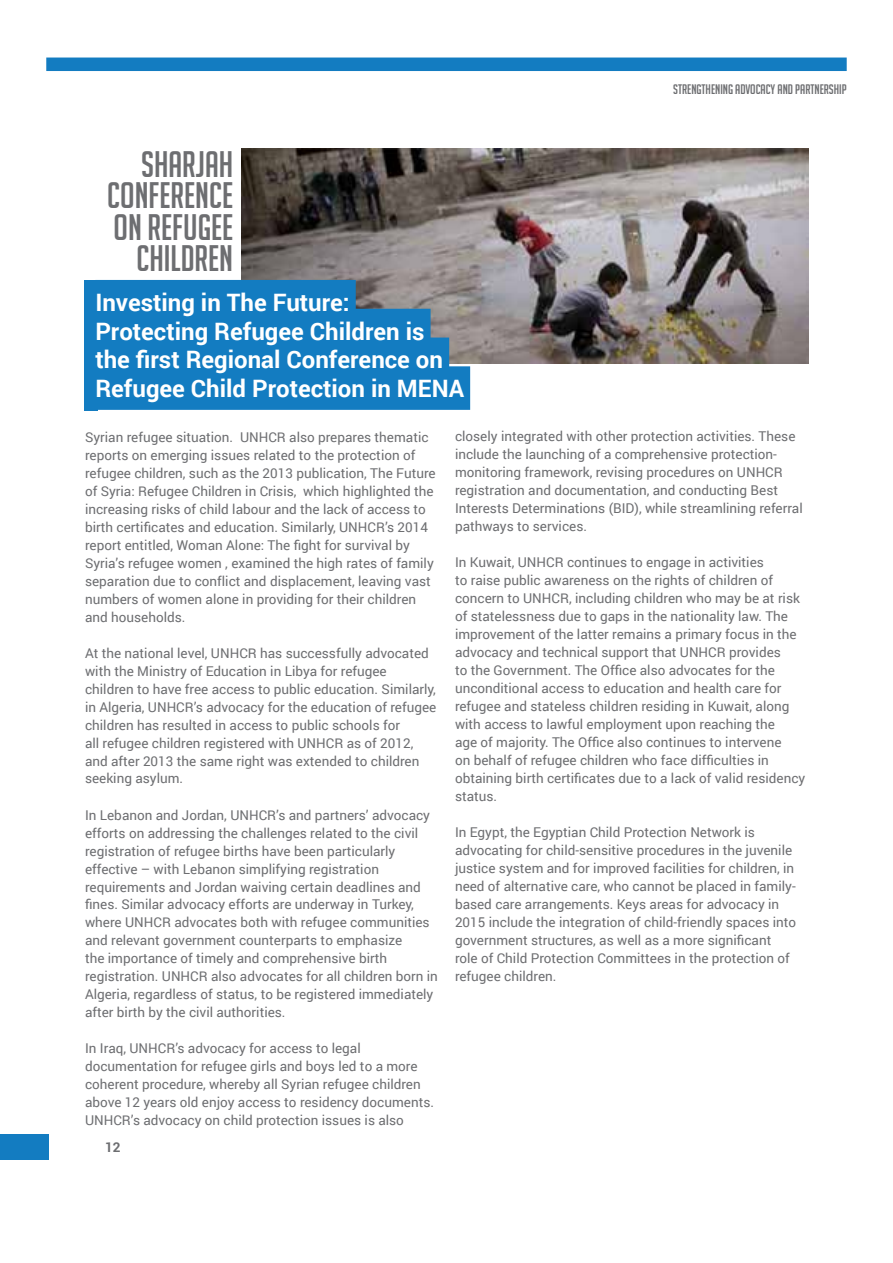
<style>
.page{position:relative;width:893px;height:1263px;background:#fff}
.page>*{position:absolute;margin:0;border:0;box-sizing:border-box;transform-origin:0 0}
.t1{font:36px/31.5px "Big Noodle Titling";color:#6d6e71;text-align:right}
.t2{font:700 24px/28.8px "Roboto";color:#fff}
.t3{font:13.5px/18px "Roboto";color:#6d6e71}
.t4{font:13.5px "Big Noodle Titling";color:#6d6e71}
.t5{font:700 13.5px "Roboto";color:#6d6e71}
</style>
<div class="page">
<div style="left:46px;top:58px;width:801px;height:13px;background:#137cc1"></div>
<img style="left:242px;top:149px;width:567px;height:214px">
<div style="left:84px;top:280px;width:14px;height:130px;background:#137cc1"></div>
<div style="left:95px;top:280px;width:261px;height:43px;background:#137cc1"></div>
<div style="left:95px;top:309px;width:336px;height:43px;background:#137cc1"></div>
<div style="left:95px;top:338px;width:354px;height:43px;background:#137cc1"></div>
<div style="left:95px;top:366px;width:375px;height:44px;background:#137cc1"></div>
<div style="left:0;top:1134px;width:48px;height:26px;background:#137cc1"></div>
<h1 class="t1" style="left:107px;top:148px;width:127px">SHARJAH<br>CONFERENCE<br>ON REFUGEE<br>CHILDREN</h1>
<h2 class="t2" style="left:95px;top:287px;width:370px">Investing in The Future:<br>Protecting Refugee Children is the first Regional Conference on<br>Refugee Child Protection in MENA</h2>
<p class="t4" style="left:673px;top:82px;width:175px">STRENGTHENING ADVOCACY AND PARTNERSHIP</p>
<p class="t3" style="left:85px;top:427px;width:352px">Syrian refugee situation. UNHCR also prepares thematic reports on emerging issues related to the protection of refugee children, such as the 2013 publication, The Future of Syria: Refugee Children in Crisis, which highlighted the increasing risks of child labour and the lack of access to birth certificates and education. Similarly, UNHCR’s 2014 report entitled, Woman Alone: The fight for survival by Syria’s refugee women , examined the high rates of family separation due to conflict and displacement, leaving vast numbers of women alone in providing for their children and households.</p>
<p class="t3" style="left:85px;top:643px;width:353px">At the national level, UNHCR has successfully advocated with the Ministry of Education in Libya for refugee children to have free access to public education. Similarly, in Algeria, UNHCR’s advocacy for the education of refugee children has resulted in access to public schools for<br>all refugee children registered with UNHCR as of 2012, and after 2013 the same right was extended to children seeking asylum.</p>
<p class="t3" style="left:85px;top:805px;width:354px">In Lebanon and Jordan, UNHCR’s and partners’ advocacy efforts on addressing the challenges related to the civil registration of refugee births have been particularly effective – with Lebanon simplifying registration requirements and Jordan waiving certain deadlines and fines. Similar advocacy efforts are underway in Turkey, where UNHCR advocates both with refugee communities and relevant government counterparts to emphasize<br>the importance of timely and comprehensive birth registration. UNHCR also advocates for all children born in Algeria, regardless of status, to be registered immediately after birth by the civil authorities.</p>
<p class="t3" style="left:85px;top:1039px;width:350px">In Iraq, UNHCR’s advocacy for access to legal documentation for refugee girls and boys led to a more coherent procedure, whereby all Syrian refugee children above 12 years old enjoy access to residency documents.<br>UNHCR’s advocacy on child protection issues is also</p>
<p class="t5" style="left:105px;top:1137px;width:17px">12</p>
<p class="t3" style="left:455px;top:427px;width:349px">closely integrated with other protection activities. These include the launching of a comprehensive protection&shy;monitoring framework, revising procedures on UNHCR registration and documentation, and conducting Best Interests Determinations (BID), while streamlining referral pathways to services.</p>
<p class="t3" style="left:455px;top:553px;width:352px">In Kuwait, UNHCR continues to engage in activities<br>to raise public awareness on the rights of children of concern to UNHCR, including children who may be at risk of statelessness due to gaps in the nationality law. The improvement of the latter remains a primary focus in the advocacy and technical support that UNHCR provides<br>to the Government. The Office also advocates for the unconditional access to education and health care for refugee and stateless children residing in Kuwait, along with access to lawful employment upon reaching the<br>age of majority. The Office also continues to intervene<br>on behalf of refugee children who face difficulties in obtaining birth certificates due to a lack of valid residency status.</p>
<p class="t3" style="left:455px;top:823px;width:343px">In Egypt, the Egyptian Child Protection Network is advocating for child-sensitive procedures in the juvenile justice system and for improved facilities for children, in need of alternative care, who cannot be placed in family&shy;based care arrangements. Keys areas for advocacy in 2015 include the integration of child-friendly spaces into government structures, as well as a more significant role of Child Protection Committees in the protection of refugee children.</p>
</div>
